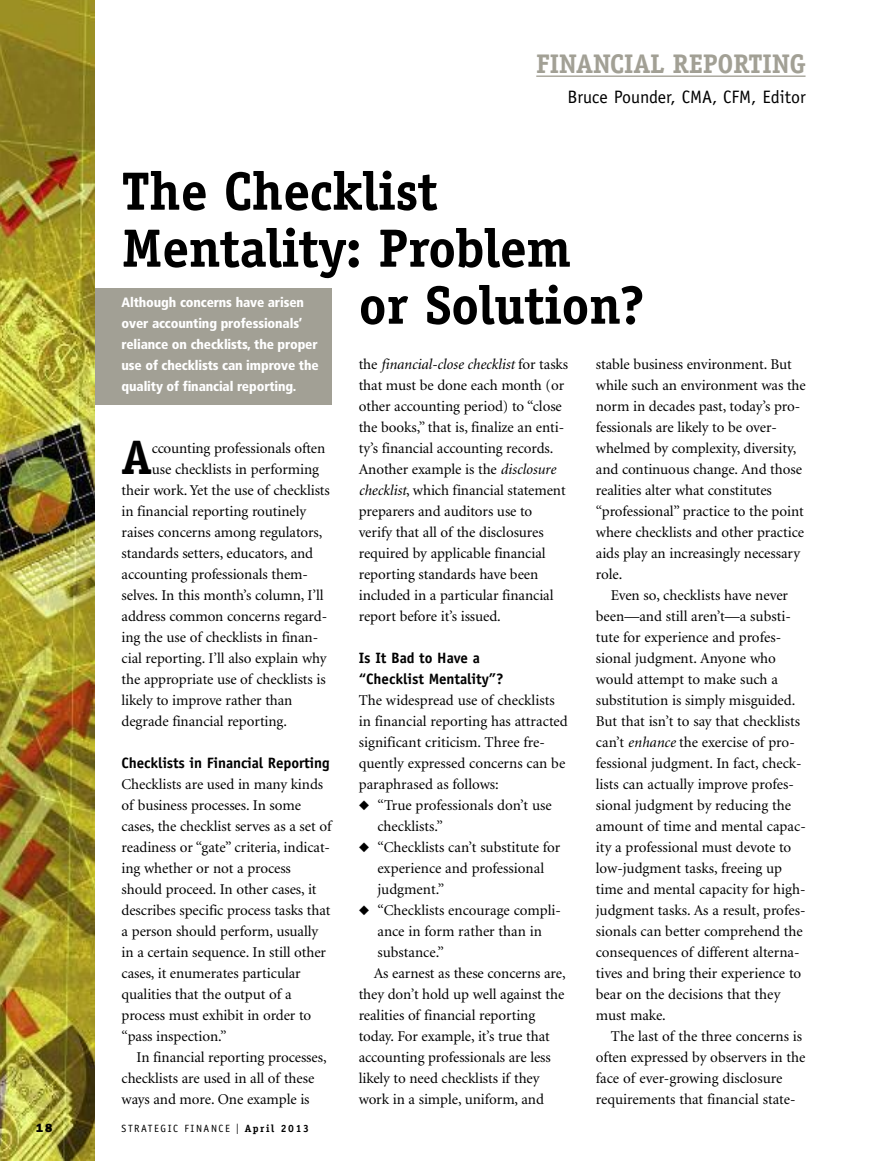
<style>
.page{position:relative;width:878px;height:1161px;background:#fff}
.page>*{position:absolute;margin:0;border:0;box-sizing:border-box;transform-origin:0 0}
.t1{font:700 54px "Officina Serif";letter-spacing:-.01em;color:#000}
.t2{font:700 48.6px "Officina Serif";color:#000}
.t3{font:700 27px "Officina Serif";letter-spacing:-.015em;color:#a2a095}
.t4{font:18px "Officina Sans";color:#000}
.t5{font:15px/21px "Minion";letter-spacing:-.005em;color:#000}
.t6{font:700 15px/21px "Officina Sans";letter-spacing:-.01em;color:#000}
.t7{font:900 condensed 13.5px/21px "Frutiger";letter-spacing:-.01em;color:#fff}
.t8{font:800 12px "Franklin Gothic";color:#000}
.t9{font:10.5px "Officina Sans";letter-spacing:.15em;color:#000}
.s1{font-style:italic}
.s2{font-family:"Franklin Gothic";font-size:15px}
.s3{font-family:"Officina Serif";font-weight:700}
</style>
<div class="page">
<hr style="left:536px;top:76px;width:269px;height:1px;background:#a2a095">
<div style="left:34px;top:288px;width:298px;height:117px;background:#a2a095"></div>
<img style="left:0;top:0;width:94px;height:1161px">
<h3 class="t3" style="left:536px;top:54px;width:271px">FINANCIAL REPORTING</h3>
<p class="t4" style="left:567px;top:90px;width:240px">Bruce Pounder, CMA, CFM, Editor</p>
<h1 class="t1" style="left:122px;top:171px;width:318px">The Checklist</h1>
<h1 class="t1" style="left:122px;top:228px;width:451px">Mentality: Problem</h1>
<h1 class="t1" style="left:359px;top:285px;width:287px">or Solution?</h1>
<p class="t7" style="left:122px;top:293px;width:198px">Although concerns have arisen over accounting professionals’ reliance on checklists, the proper use of checklists can improve the quality of financial reporting.</p>
<p class="t5" style="left:596px;top:355px;width:211px">stable business environment. But while such an environment was the norm in decades past, today’s pro&shy;fessionals are likely to be over&shy;whelmed by complexity, diversity, and continuous change. And those realities alter what constitutes “professional” practice to the point where checklists and other practice aids play an increasingly necessary role.</p>
<p class="t5" style="left:596px;top:586px;width:211px;text-indent:15px">Even so, checklists have never been—and still aren’t—a substi&shy;tute for experience and profes&shy;sional judgment. Anyone who would attempt to make such a substitution is simply misguided.<br>But that isn’t to say that checklists can’t <span class="s1">enhance</span> the exercise of pro&shy;fessional judgment. In fact, check&shy;lists can actually improve profes&shy;sional judgment by reducing the amount of time and mental capac&shy;ity a professional must devote to low-judgment tasks, freeing up time and mental capacity for high&shy;judgment tasks. As a result, profes&shy;sionals can better comprehend the consequences of different alterna&shy;tives and bring their experience to bear on the decisions that they must make.</p>
<p class="t5" style="left:596px;top:1027px;width:211px;text-indent:15px">The last of the three concerns is often expressed by observers in the face of ever-growing disclosure requirements that financial state-</p>
<p class="t5" style="left:359px;top:355px;width:211px">the <span class="s1">financial-close checklist</span> for tasks that must be done each month (or other accounting period) to “close the books,” that is, finalize an enti&shy;ty’s financial accounting records.<br>Another example is the <span class="s1">disclosure checklist</span>, which financial statement preparers and auditors use to verify that all of the disclosures required by applicable financial reporting standards have been included in a particular financial report before it’s issued.</p>
<p class="t6" style="left:359px;top:649px;width:146px">Is It Bad to Have a “Checklist Mentality”?</p>
<p class="t5" style="left:359px;top:691px;width:210px">The widespread use of checklists in financial reporting has attracted significant criticism. Three fre&shy;quently expressed concerns can be paraphrased as follows:</p>
<p class="t5" style="left:377px;top:796px;width:176px;text-indent:-19px">◆ “True professionals don’t use checklists.”</p>
<p class="t5" style="left:377px;top:838px;width:184px;text-indent:-19px">◆ “Checklists can’t substitute for experience and professional judgment.”</p>
<p class="t5" style="left:358px;top:901px;width:204px">◆ “Checklists encourage compli-</p>
<p class="t5" style="left:377px;top:922px;width:166px">ance in form rather than in</p>
<p class="t5" style="left:377px;top:943px;width:68px">substance.”</p>
<p class="t5" style="left:374px;top:964px;width:193px">As earnest as these concerns are,</p>
<p class="t5" style="left:359px;top:985px;width:207px">they don’t hold up well against the</p>
<p class="t5" style="left:359px;top:1006px;width:178px">realities of financial reporting</p>
<p class="t5" style="left:359px;top:1027px;width:192px">today. For example, it’s true that</p>
<p class="t5" style="left:359px;top:1048px;width:194px">accounting professionals are less</p>
<p class="t5" style="left:359px;top:1069px;width:182px">likely to need checklists if they</p>
<p class="t5" style="left:359px;top:1090px;width:187px">work in a simple, uniform, and</p>
<h2 class="t2" style="left:122px;top:439px;width:32px">A</h2>
<p class="t5" style="left:152px;top:439px;width:175px">ccounting professionals often</p>
<p class="t5" style="left:152px;top:460px;width:169px">use checklists in performing</p>
<p class="t5" style="left:121px;top:481px;width:210px">their work. Yet the use of checklists</p>
<p class="t5" style="left:121px;top:502px;width:186px">in financial reporting routinely</p>
<p class="t5" style="left:121px;top:523px;width:202px">raises concerns among regulators,</p>
<p class="t5" style="left:121px;top:544px;width:193px">standards setters, educators, and</p>
<p class="t5" style="left:121px;top:565px;width:188px">accounting professionals them-</p>
<p class="t5" style="left:121px;top:586px;width:204px">selves. In this month’s column, I’ll</p>
<p class="t5" style="left:121px;top:607px;width:207px">address common concerns regard-</p>
<p class="t5" style="left:121px;top:628px;width:198px">ing the use of checklists in finan-</p>
<p class="t5" style="left:121px;top:649px;width:206px">cial reporting. I’ll also explain why</p>
<p class="t5" style="left:121px;top:670px;width:206px">the appropriate use of checklists is</p>
<p class="t5" style="left:121px;top:691px;width:172px">likely to improve rather than</p>
<p class="t5" style="left:121px;top:712px;width:167px">degrade financial reporting.</p>
<p class="t6" style="left:121px;top:754px;width:209px">Checklists in Financial Reporting</p>
<p class="t5" style="left:121px;top:775px;width:211px">Checklists are used in many kinds of business processes. In some cases, the checklist serves as a set of readiness or “gate” criteria, indicat&shy;ing whether or not a process should proceed. In other cases, it describes specific process tasks that a person should perform, usually in a certain sequence. In still other cases, it enumerates particular qualities that the output of a process must exhibit in order to “pass inspection.”</p>
<p class="t5" style="left:122px;top:1048px;width:206px;text-indent:15px">In financial reporting processes, checklists are used in all of these ways and more. One example is</p>
<p class="t8" style="left:36px;top:1124px;width:18px">18</p>
<p class="t9" style="left:122px;top:1125px;width:189px">STRATEGIC FINANCE <span class="s2">I</span> <span class="s3">April 2013</span></p>
</div>
